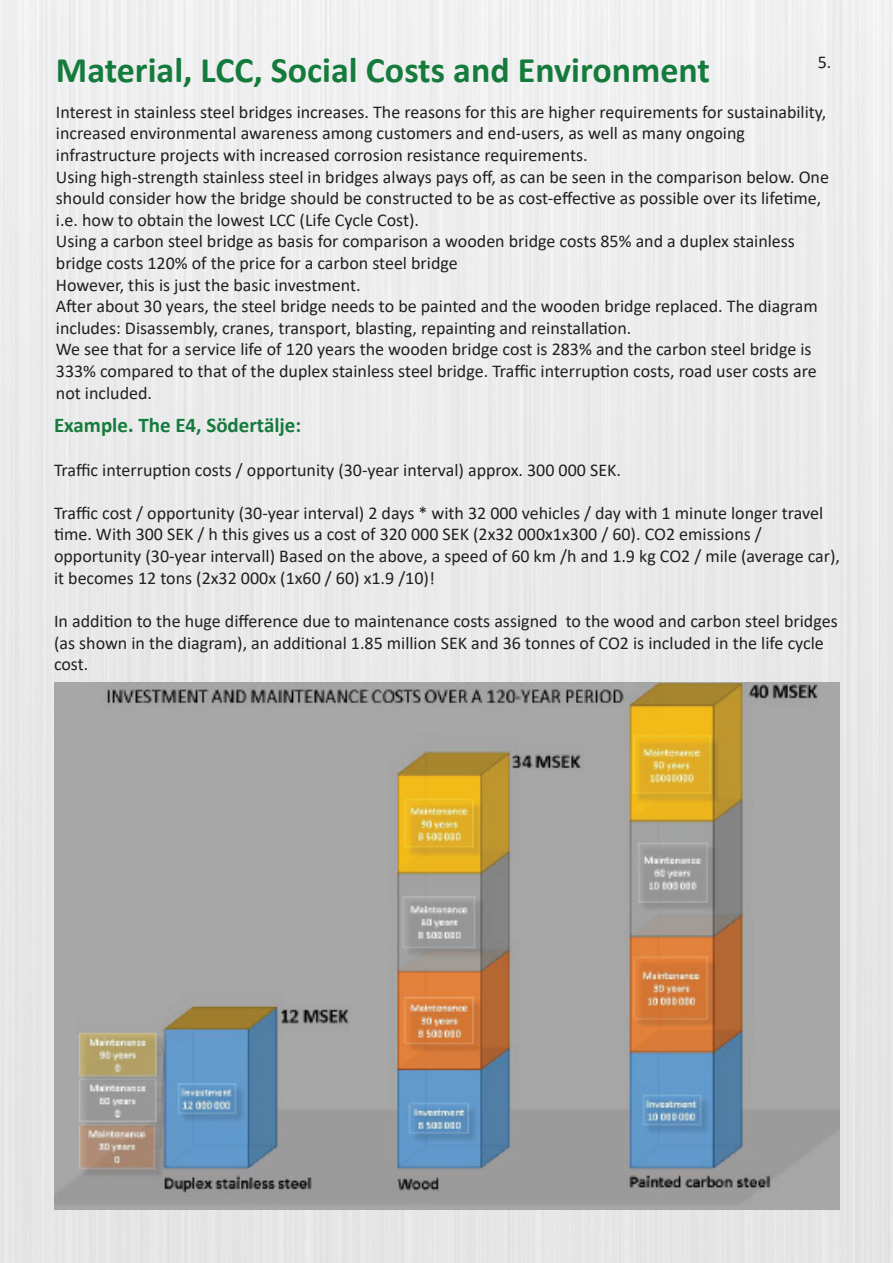
<style>
.page{position:relative;width:893px;height:1263px;background:#fff}
.page>*{position:absolute;margin:0;border:0;box-sizing:border-box;transform-origin:0 0}
.t1{font:700 36px "Calibri";color:#157b3d}
.t2{font:700 21px "Calibri";color:#157b3d}
.t3{font:18px/21.6px "Calibri";color:#231f20}
</style>
<div class="page">
<img style="left:54px;top:682px;width:786px;height:528px">
<p class="t3" style="left:818px;top:51px;width:15px">5.</p>
<h1 class="t1" style="left:56px;top:44px;width:656px">Material, LCC, Social Costs and Environment</h1>
<p class="t3" style="left:56px;top:101px;width:775px">Interest in stainless steel bridges increases. The reasons for this are higher requirements for sustainability, increased environmental awareness among customers and end-users, as well as many ongoing infrastructure projects with increased corrosion resistance requirements.<br>Using high-strength stainless steel in bridges always pays off, as can be seen in the comparison below. One should consider how the bridge should be constructed to be as cost-effective as possible over its lifetime, i.e. how to obtain the lowest LCC (Life Cycle Cost).<br>Using a carbon steel bridge as basis for comparison a wooden bridge costs 85% and a duplex stainless bridge costs 120% of the price for a carbon steel bridge<br>However, this is just the basic investment.<br>After about 30 years, the steel bridge needs to be painted and the wooden bridge replaced. The diagram includes: Disassembly, cranes, transport, blasting, repainting and reinstallation.<br>We see that for a service life of 120 years the wooden bridge cost is 283% and the carbon steel bridge is 333% compared to that of the duplex stainless steel bridge. Traffic interruption costs, road user costs are not included.</p>
<p class="t2" style="left:54px;top:411px;width:249px">Example. The E4, Södertälje:</p>
<p class="t3" style="left:54px;top:458px;width:568px">Traffic interruption costs / opportunity (30-year interval) approx. 300 000 SEK.</p>
<p class="t3" style="left:54px;top:502px;width:787px">Traffic cost / opportunity (30-year interval) 2 days * with 32 000 vehicles / day with 1 minute longer travel time. With 300 SEK / h this gives us a cost of 320 000 SEK (2x32 000x1x300 / 60). CO2 emissions / opportunity (30-year intervall) Based on the above, a speed of 60 km /h and 1.9 kg CO2 / mile (average car), it becomes 12 tons (2x32 000x (1x60 / 60) x1.9 /10)!</p>
<p class="t3" style="left:54px;top:610px;width:785px">In addition to the huge difference due to maintenance costs assigned to the wood and carbon steel bridges (as shown in the diagram), an additional 1.85 million SEK and 36 tonnes of CO2 is included in the life cycle cost.</p>
</div>
